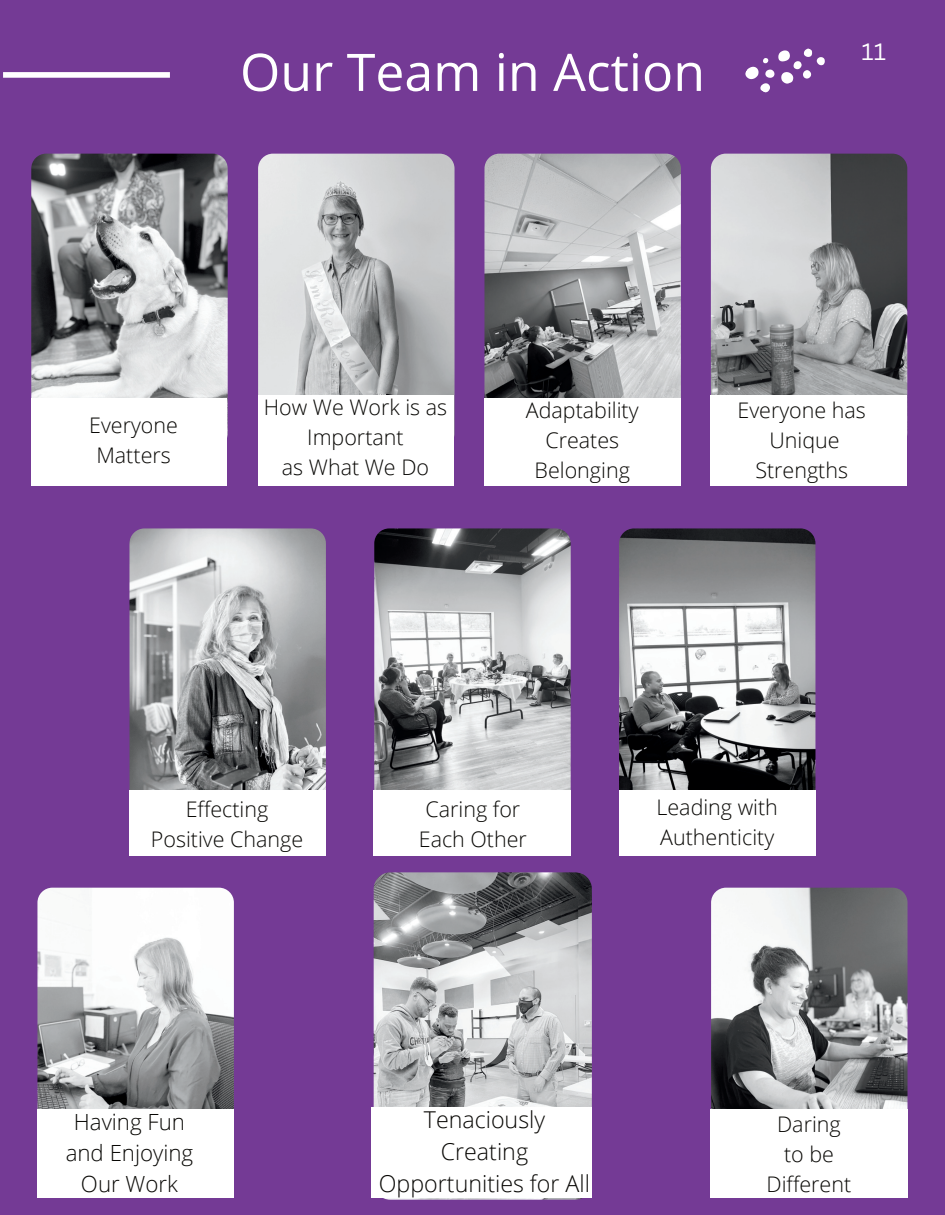
<style>
.page{position:relative;width:945px;height:1215px;background:#743a95}
.page>*{position:absolute;margin:0;border:0;box-sizing:border-box;transform-origin:0 0}
.t1{font:51.75px "Open Sans";color:#fff}
.t2{font:300 23.25px/32.4px "Open Sans";color:#080704;text-align:center}
.t3{font:22.95px "Canva Sans";color:#fff}
.t4{font:300 22.35px/31px "Open Sans";color:#080704;text-align:center}
.t5{font:300 21.45px/29.8px "Open Sans";color:#080704;text-align:center}
</style>
<div class="page">
<img style="left:31px;top:154px;width:197px;height:294px;border-radius:15px">
<img style="left:129px;top:528px;width:197px;height:295px;border-radius:15px">
<img style="left:258px;top:154px;width:197px;height:294px;border-radius:15px">
<img style="left:484px;top:154px;width:197px;height:294px;border-radius:15px">
<img style="left:711px;top:154px;width:196px;height:294px;border-radius:15px">
<img style="left:711px;top:888px;width:197px;height:294px;border-radius:15px">
<img style="left:374px;top:872px;width:218px;height:328px;border-radius:17px">
<img style="left:37px;top:888px;width:197px;height:294px;border-radius:15px">
<img style="left:619px;top:528px;width:196px;height:295px;border-radius:15px">
<img style="left:374px;top:528px;width:197px;height:295px;border-radius:15px">
<div style="left:31px;top:398px;width:196px;height:88px;background:#fff"></div>
<div style="left:258px;top:396px;width:196px;height:90px;background:#fff"></div>
<div style="left:484px;top:398px;width:197px;height:88px;background:#fff"></div>
<div style="left:710px;top:396px;width:197px;height:90px;background:#fff"></div>
<div style="left:129px;top:790px;width:197px;height:66px;background:#fff"></div>
<div style="left:374px;top:790px;width:197px;height:66px;background:#fff"></div>
<div style="left:619px;top:790px;width:196px;height:66px;background:#fff"></div>
<div style="left:37px;top:1110px;width:197px;height:88px;background:#fff"></div>
<div style="left:372px;top:1107px;width:220px;height:91px;background:#fff"></div>
<div style="left:710px;top:1110px;width:197px;height:88px;background:#fff"></div>
<div style="left:3px;top:72px;width:167px;height:6px;background:#fff"></div>
<svg style="left:745px;top:49px;width:80px;height:43px"></svg>
<h1 class="t1" style="left:240px;top:37px;width:467px">Our Team in Action</h1>
<p class="t3" style="left:862px;top:38px;width:26px">11</p>
<p class="t5" style="left:89px;top:409px;width:90px">Everyone<br>Matters</p>
<p class="t5" style="left:264px;top:392px;width:185px">How We Work is as<br>Important<br>as What We Do</p>
<p class="t5" style="left:526px;top:394px;width:114px">Adaptability<br>Creates<br>Belonging</p>
<p class="t5" style="left:738px;top:394px;width:130px">Everyone has<br>Unique<br>Strengths</p>
<p class="t5" style="left:151px;top:794px;width:154px">Effecting<br>Positive Change</p>
<p class="t5" style="left:419px;top:794px;width:110px">Caring for<br>Each Other</p>
<p class="t5" style="left:657px;top:792px;width:123px;text-align:left">Leading with<br>Authenticity</p>
<p class="t4" style="left:66px;top:1105px;width:129px">Having Fun and Enjoying<br>Our Work</p>
<p class="t2" style="left:379px;top:1102px;width:213px">Tenaciously<br>Creating<br>Opportunities for All</p>
<p class="t5" style="left:767px;top:1109px;width:86px">Daring to be<br>Different</p>
</div>
